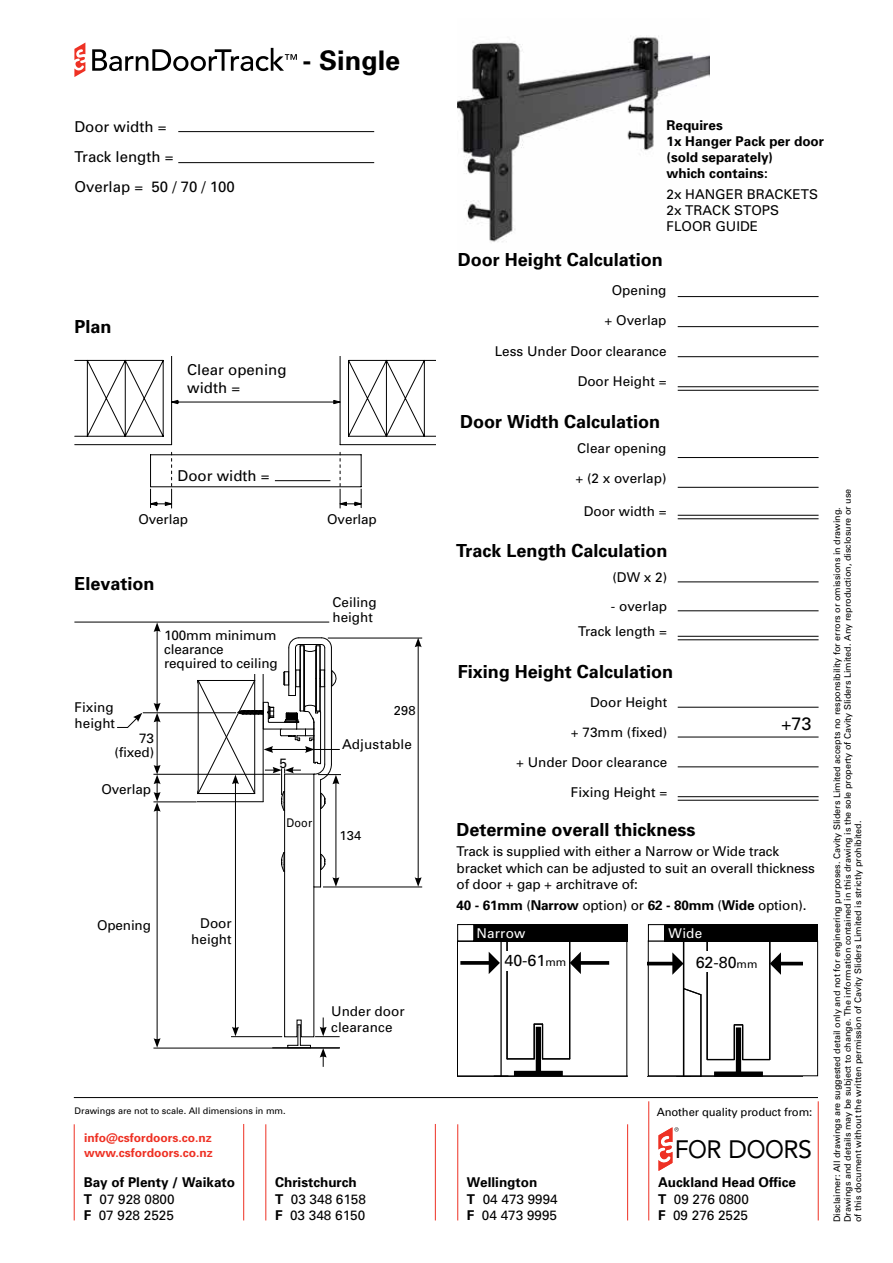
<style>
.page{position:relative;width:893px;height:1263px;background:#fff}
.page>*{position:absolute;margin:0;border:0;box-sizing:border-box;transform-origin:0 0}
.t1{font:700 27px "Univers";color:#000}
.t2{font:25.05px "Avenir";letter-spacing:-.02em;color:#000}
.t3{font:700 18px "Univers";color:#000}
.t4{font:18px "Univers";color:#000}
.t5{font:16.05px "Univers";color:#000}
.t6{font:15px/30px "Univers";color:#000}
.t7{font:13.5px/16.5px "Univers";color:#000}
.t8{font:700 13.5px/16.5px "Univers";color:#000}
.t9{font:13.5px "Univers";color:#fff}
.t10{font:12.9px "Univers";letter-spacing:.01em;color:#000}
.t11{font:700 12px/15px "Univers";color:#ee3124}
.t12{font:12px "Univers";color:#000;scale:.9 1}
.t13{font:11.25px "Univers";letter-spacing:-.01em;color:#000}
.t14{font:10.8px "Myriad";color:#000;scale:.75 1}
.t15{font:9.15px "Univers";color:#000}
.t16{font:9px/10.5px "Univers";color:#000}
.s1{font-weight:400}
.s2{font-weight:400;color:#fff}
.s3{font-size:11.1px}
.s4{font-weight:700}
</style>
<div class="page">
<svg style="left:74px;top:43px;width:11px;height:34px"></svg>
<svg style="left:92px;top:48px;width:205px;height:23px"></svg>
<hr style="left:178px;top:131px;width:196px;height:1px;background:#000">
<hr style="left:178px;top:162px;width:196px;height:1px;background:#000">
<hr style="left:678px;top:487px;width:141px;height:1px;background:#000">
<hr style="left:678px;top:457px;width:141px;height:1px;background:#000">
<hr style="left:678px;top:515px;width:141px;height:1px;background:#000">
<hr style="left:678px;top:518px;width:141px;height:1px;background:#000">
<hr style="left:678px;top:326px;width:141px;height:1px;background:#000">
<hr style="left:678px;top:356px;width:141px;height:1px;background:#000">
<hr style="left:678px;top:296px;width:141px;height:1px;background:#000">
<hr style="left:678px;top:386px;width:141px;height:1px;background:#000">
<hr style="left:678px;top:390px;width:141px;height:1px;background:#000">
<hr style="left:678px;top:610px;width:141px;height:1px;background:#000">
<hr style="left:678px;top:582px;width:141px;height:1px;background:#000">
<hr style="left:678px;top:636px;width:141px;height:1px;background:#000">
<hr style="left:678px;top:639px;width:141px;height:1px;background:#000">
<svg style="left:74px;top:356px;width:362px;height:131px"></svg>
<svg style="left:171px;top:400px;width:170px;height:4px"></svg>
<svg style="left:150px;top:452px;width:22px;height:56px"></svg>
<svg style="left:339px;top:452px;width:23px;height:56px"></svg>
<hr style="left:678px;top:767px;width:141px;height:1px;background:#000">
<hr style="left:678px;top:737px;width:141px;height:1px;background:#000">
<hr style="left:678px;top:707px;width:141px;height:1px;background:#000">
<hr style="left:678px;top:796px;width:141px;height:1px;background:#000">
<hr style="left:678px;top:800px;width:141px;height:1px;background:#000">
<hr style="left:275px;top:480px;width:55px;height:1px;background:#000">
<hr style="left:74px;top:1097px;width:744px;height:1px;background:#000">
<hr style="left:153px;top:774px;width:127px;height:1px;background:#000">
<hr style="left:153px;top:801px;width:44px;height:1px;background:#000">
<hr style="left:74px;top:622px;width:255px;height:1px;background:#000">
<hr style="left:143px;top:712px;width:93px;height:1px;background:#000">
<hr style="left:157px;top:720px;width:1px;height:47px;background:#000">
<svg style="left:117px;top:713px;width:25px;height:15px"></svg>
<hr style="left:157px;top:630px;width:1px;height:75px;background:#000">
<svg style="left:154px;top:703px;width:7px;height:19px"></svg>
<svg style="left:154px;top:622px;width:7px;height:10px"></svg>
<hr style="left:157px;top:809px;width:1px;height:231px;background:#000">
<svg style="left:154px;top:1038px;width:7px;height:10px"></svg>
<svg style="left:154px;top:765px;width:7px;height:47px"></svg>
<hr style="left:153px;top:1048px;width:187px;height:1px;background:#000">
<hr style="left:418px;top:645px;width:1px;height:235px;background:#000">
<svg style="left:415px;top:639px;width:7px;height:8px"></svg>
<svg style="left:415px;top:877px;width:7px;height:9px"></svg>
<hr style="left:328px;top:638px;width:94px;height:1px;background:#000">
<hr style="left:323px;top:886px;width:99px;height:1px;background:#000">
<hr style="left:648px;top:1076px;width:155px;height:1px;background:#000">
<hr style="left:648px;top:962px;width:26px;height:3px;background:#000">
<hr style="left:779px;top:962px;width:24px;height:3px;background:#000">
<svg style="left:672px;top:942px;width:109px;height:135px"></svg>
<div style="left:703px;top:951px;width:8px;height:20px;background:#fff"></div>
<svg style="left:460px;top:961px;width:29px;height:4px"></svg>
<svg style="left:581px;top:961px;width:28px;height:4px"></svg>
<svg style="left:489px;top:943px;width:92px;height:132px"></svg>
<div style="left:504px;top:951px;width:7px;height:19px;background:#fff"></div>
<div style="left:648px;top:940px;width:170px;height:136px;border:1px solid #000"></div>
<div style="left:457px;top:941px;width:170px;height:136px;border:1px solid #000"></div>
<div style="left:665px;top:924px;width:153px;height:17px;background:#000"></div>
<div style="left:473px;top:924px;width:154px;height:17px;background:#000"></div>
<div style="left:648px;top:924px;width:17px;height:17px;border:1px solid #000"></div>
<div style="left:457px;top:924px;width:17px;height:17px;border:1px solid #000"></div>
<svg style="left:198px;top:637px;width:143px;height:430px"></svg>
<img style="left:457px;top:36px;width:252px;height:206px">
<hr style="left:648px;top:1101px;width:1px;height:119px;background:#ee3124">
<hr style="left:818px;top:1101px;width:1px;height:119px;background:#ee3124">
<hr style="left:457px;top:1124px;width:1px;height:96px;background:#ee3124">
<hr style="left:627px;top:1124px;width:1px;height:96px;background:#ee3124">
<hr style="left:265px;top:1124px;width:1px;height:96px;background:#ee3124">
<hr style="left:435px;top:1124px;width:1px;height:96px;background:#ee3124">
<hr style="left:74px;top:1124px;width:1px;height:96px;background:#ee3124">
<hr style="left:243px;top:1124px;width:1px;height:96px;background:#ee3124">
<svg style="left:658px;top:1127px;width:21px;height:44px"></svg>
<h1 class="t1" style="left:303px;top:44px;width:99px">- Single</h1>
<p class="t6" style="left:74px;top:112px;width:162px">Door width =<br>Track length =<br>Overlap = 50 / 70 / 100</p>
<h3 class="t3" style="left:74px;top:316px;width:39px">Plan</h3>
<p class="t6" style="left:187px;top:360px;width:101px;line-height:18px">Clear opening width =</p>
<p class="t6" style="left:178px;top:461px;width:94px">Door width =</p>
<p class="t14" style="left:148px;top:512px;width:37px">Overlap</p>
<p class="t14" style="left:336px;top:512px;width:37px">Overlap</p>
<p class="t7" style="left:138px;top:511px;width:51px">Overlap</p>
<p class="t7" style="left:327px;top:511px;width:51px">Overlap</p>
<h3 class="t3" style="left:74px;top:573px;width:82px">Elevation</h3>
<p class="t7" style="left:164px;top:628px;width:115px;line-height:14.2px">100mm minimum clearance required to ceiling</p>
<p class="t7" style="left:75px;top:699px;width:42px;line-height:15.9px">Fixing height</p>
<p class="t7" style="left:114px;top:731px;width:41px;line-height:14.2px;text-align:right">73 (fixed)</p>
<p class="t7" style="left:102px;top:781px;width:51px">Overlap</p>
<p class="t7" style="left:279px;top:755px;width:9px">5</p>
<p class="t12" style="left:286px;top:816px;width:30px">Door</p>
<p class="t7" style="left:332px;top:595px;width:46px;line-height:15px">Ceiling height</p>
<p class="t10" style="left:394px;top:703px;width:23px">298</p>
<p class="t7" style="left:342px;top:736px;width:71px">Adjustable</p>
<p class="t10" style="left:340px;top:828px;width:23px">134</p>
<p class="t7" style="left:97px;top:917px;width:55px">Opening</p>
<p class="t7" style="left:191px;top:916px;width:42px;line-height:15.9px;text-align:right">Door height</p>
<p class="t7" style="left:331px;top:1003px;width:75px;line-height:15.9px">Under door clearance</p>
<p class="t8" style="left:666px;top:117px;width:159px">Requires<br>1x Hanger Pack per door (sold separately)<br>which contains:</p>
<p class="t7" style="left:666px;top:186px;width:153px">2x HANGER BRACKETS<br>2x TRACK STOPS<br>FLOOR GUIDE</p>
<h3 class="t3" style="left:458px;top:249px;width:207px">Door Height Calculation</h3>
<p class="t7" style="left:612px;top:283px;width:56px">Opening</p>
<p class="t7" style="left:605px;top:313px;width:63px">+ Overlap</p>
<p class="t7" style="left:495px;top:343px;width:173px">Less Under Door clearance</p>
<p class="t7" style="left:578px;top:373px;width:90px">Door Height =</p>
<h3 class="t3" style="left:460px;top:411px;width:202px">Door Width Calculation</h3>
<p class="t7" style="left:575px;top:434px;width:93px;line-height:29.2px">Clear opening + (2 x overlap)</p>
<p class="t7" style="left:584px;top:503px;width:84px">Door width =</p>
<h3 class="t3" style="left:456px;top:540px;width:213px">Track Length Calculation</h3>
<p class="t7" style="left:612px;top:569px;width:56px">(DW x 2)</p>
<p class="t7" style="left:578px;top:594px;width:91px;line-height:25px;text-align:right">- overlap<br>Track length =</p>
<h3 class="t3" style="left:458px;top:661px;width:217px">Fixing Height Calculation</h3>
<p class="t7" style="left:590px;top:694px;width:79px">Door Height</p>
<p class="t7" style="left:571px;top:724px;width:98px">+ 73mm (fixed)</p>
<p class="t7" style="left:516px;top:754px;width:153px">+ Under Door clearance</p>
<p class="t7" style="left:571px;top:784px;width:98px">Fixing Height =</p>
<h3 class="t4" style="left:781px;top:713px;width:32px">+73</h3>
<h3 class="t3" style="left:457px;top:818px;width:241px">Determine overall thickness</h3>
<p class="t7" style="left:457px;top:843px;width:360px">Track is supplied with either a Narrow or Wide track bracket which can be adjusted to suit an overall thickness of door + gap + architrave of:</p>
<p class="t8" style="left:477px;top:891px;width:331px;line-height:27.8px;text-indent:-20px">40 - 61mm <span class="s1">(</span>Narrow <span class="s1">option) or</span> 62 - 80mm <span class="s1">(</span>Wide <span class="s1">option).<br></span><span class="s2">Narrow</span></p>
<p class="t9" style="left:668px;top:925px;width:35px">Wide</p>
<p class="t5" style="left:504px;top:951px;width:63px">40-61<span class="s3">mm</span></p>
<p class="t5" style="left:696px;top:953px;width:63px">62-80<span class="s3">mm</span></p>
<p class="t15" style="left:75px;top:1105px;width:213px">Drawings are not to scale. All dimensions in mm.</p>
<p class="t13" style="left:657px;top:1105px;width:157px">Another quality product from:</p>
<p class="t11" style="left:84px;top:1130px;width:130px">info@csfordoors.co.nz www.csfordoors.co.nz</p>
<h2 class="t2" style="left:675px;top:1129px;width:139px">FOR DOORS</h2>
<p class="t8" style="left:84px;top:1174px;width:153px">Bay of Plenty / Waikato<br>T <span class="s1">07 928 0800<br></span>F <span class="s1">07 928 2525</span></p>
<p class="t7" style="left:275px;top:1174px;width:92px"><span class="s4">Christchurch<br>T</span> 03 348 6158<br><span class="s4">F</span> 03 348 6150</p>
<p class="t7" style="left:467px;top:1174px;width:92px"><span class="s4">Wellington<br>T</span> 04 473 9994<br><span class="s4">F</span> 04 473 9995</p>
<p class="t8" style="left:658px;top:1174px;width:140px">Auckland Head Office<br>T <span class="s1">09 276 0800<br></span>F <span class="s1">09 276 2525</span></p>
<p class="t16" style="left:832px;top:1222px;width:735px;rotate:-90deg">Disclaimer: All drawings are suggested detail only and not for engineering purposes. Cavity Sliders Limited accepts no responsibility for errors or omissions in drawing.<br>Drawings and details may be subject to change. The information contained in this drawing is the sole property of Cavity Sliders Limited. Any reproduction, disclosure or use of this document without the written permission of Cavity Sliders Limited is strictly prohibited.</p>
</div>
